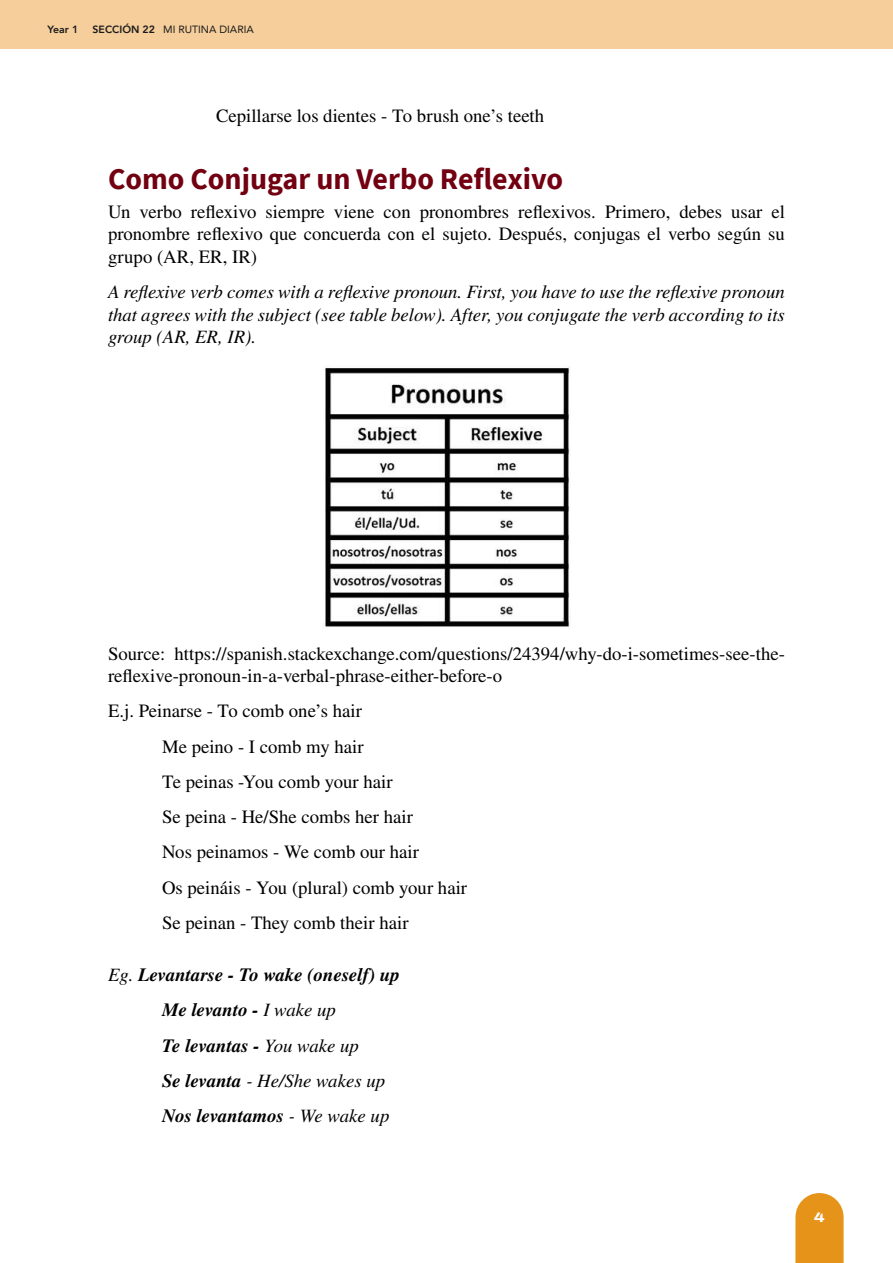
<style>
.page{position:relative;width:893px;height:1263px;background:#fff}
.page>*{position:absolute;margin:0;border:0;box-sizing:border-box;transform-origin:0 0}
.t1{font:700 30px "Source Sans Pro";color:#720011}
.t2{font:18.75px/35.2px "STIX General";color:#000}
.t3{font:italic 18.75px/22.5px "STIX General";color:#000;text-align:justify}
.t4{font:italic 700 18.75px/35.2px "STIX General";color:#000}
.t5{font:800 13.5px "Archivo Expanded";color:#fff}
.t6{font:10.5px "Avenir";color:#1a1a1a}
.t7{font:800 10.5px "Avenir";color:#1a1a1a}
.s1{font-weight:800}
.s2{font-weight:400}
</style>
<div class="page">
<div style="left:0;top:0;width:893px;height:49px;background:#f5ce9b"></div>
<svg style="left:795px;top:1193px;width:49px;height:70px;background:#e89d2e"></svg>
<img style="left:325px;top:367px;width:245px;height:260px">
<p class="t7" style="left:48px;top:21px;width:32px">Year 1</p>
<p class="t6" style="left:93px;top:21px;width:163px"><span class="s1">SECCIÓN 22</span> MI RUTINA DIARIA</p>
<p class="t2" style="left:216px;top:99px;width:330px">Cepillarse los dientes - To brush one’s teeth</p>
<h1 class="t1" style="left:108px;top:159px;width:457px">Como Conjugar un Verbo Reflexivo</h1>
<p class="t2" style="left:108px;top:201px;width:678px;line-height:22.5px;text-align:justify">Un verbo reflexivo siempre viene con pronombres reflexivos. Primero, debes usar el pronombre reflexivo que concuerda con el sujeto. Después, conjugas el verbo según su grupo (AR, ER, IR)</p>
<p class="t3" style="left:108px;top:280px;width:678px">A reflexive verb comes with a reflexive pronoun. First, you have to use the reflexive pronoun that agrees with the subject (see table below). After, you conjugate the verb according to its group (AR, ER, IR).</p>
<p class="t2" style="left:108px;top:643px;width:678px;line-height:22.5px">Source: https://spanish.stackexchange.com/questions/24394/why-do-i-sometimes-see-the&shy;reflexive-pronoun-in-a-verbal-phrase-either-before-o</p>
<p class="t2" style="left:162px;top:694px;width:307px;text-indent:-54px">E.j. Peinarse - To comb one’s hair<br>Me peino - I comb my hair<br>Te peinas -You comb your hair<br>Se peina - He/She combs her hair<br>Nos peinamos - We comb our hair<br>Os peináis - You (plural) comb your hair<br>Se peinan - They comb their hair</p>
<p class="t4" style="left:162px;top:957px;width:239px;text-indent:-54px"><span class="s2">Eg.</span> Levantarse - To wake (oneself) up<br>Me levanto - <span class="s2">I wake up<br></span>Te levantas - <span class="s2">You wake up<br></span>Se levanta <span class="s2">- He/She wakes up<br></span>Nos levantamos <span class="s2">- We wake up</span></p>
<p class="t5" style="left:814px;top:1207px;width:12px">4</p>
</div>
